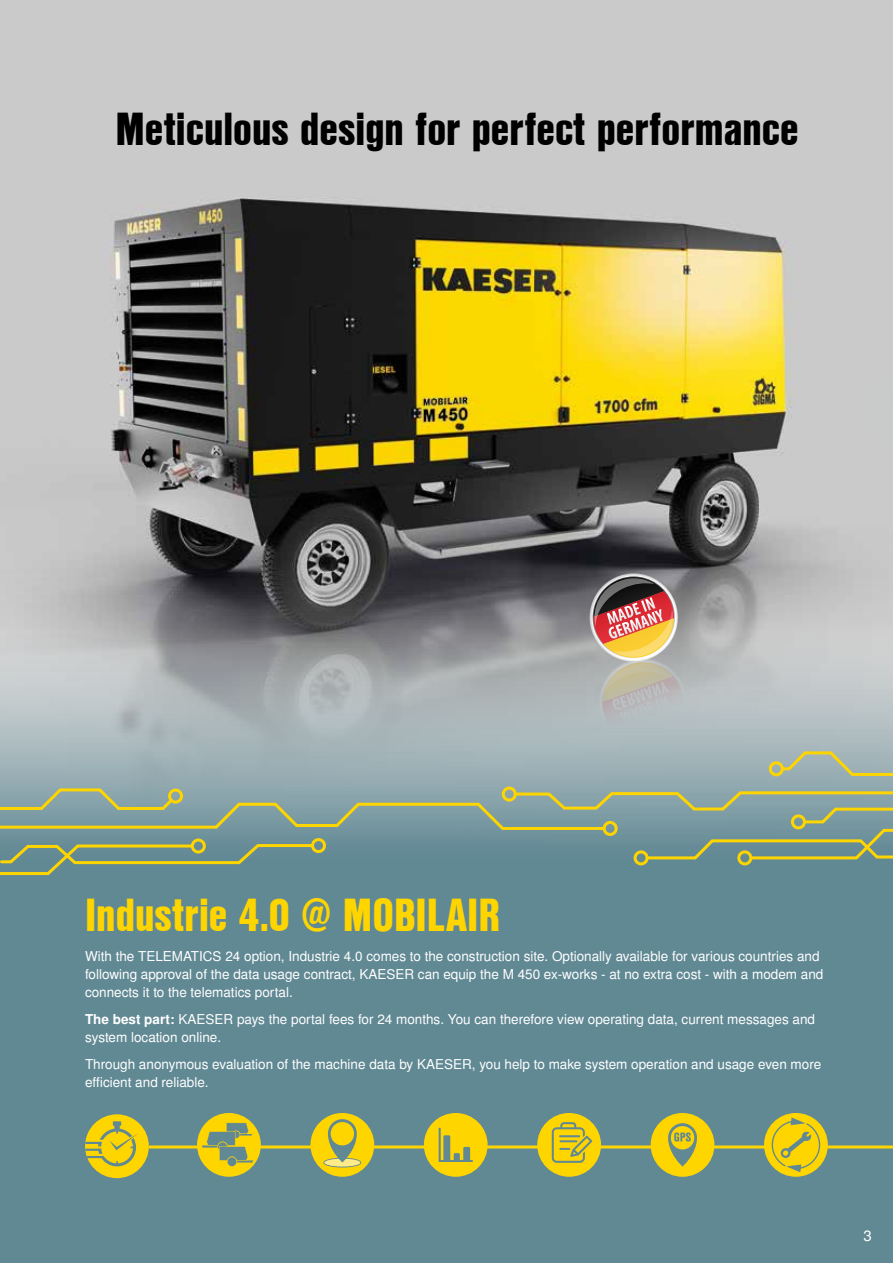
<style>
.page{position:relative;width:893px;height:1263px;background:#fff}
.page>*{position:absolute;margin:0;border:0;box-sizing:border-box;transform-origin:0 0}
.t1{font:45px "Nimbus San L Bla Con";color:#000}
.t2{font:45px "Nimbus San L Bla Con";color:#ffd500}
.t3{font:15px "Nimbus San L";color:#fff}
.t4{font:13.5px/18px "Nimbus San L";color:#fff}
.s1{font-weight:700}
</style>
<div class="page">
<div style="left:0;top:634px;width:893px;height:629px;background:#618994"></div>
<img style="left:0;top:0;width:893px;height:787px">
<svg style="left:584px;top:573px;width:108px;height:179px;background:#afa197"></svg>
<hr style="left:121px;top:1145px;width:772px;height:3px;background:#ffd500">
<div style="left:197px;top:1113px;width:64px;height:64px;background:#ffd500;border-radius:50%"></div>
<svg style="left:202px;top:1122px;width:51px;height:45px"></svg>
<div style="left:310px;top:1113px;width:64px;height:64px;background:#ffd500;border-radius:50%"></div>
<svg style="left:323px;top:1119px;width:38px;height:48px"></svg>
<div style="left:424px;top:1113px;width:64px;height:64px;background:#ffd500;border-radius:50%"></div>
<svg style="left:439px;top:1128px;width:34px;height:34px"></svg>
<div style="left:537px;top:1113px;width:64px;height:64px;background:#ffd500;border-radius:50%"></div>
<svg style="left:552px;top:1122px;width:40px;height:41px"></svg>
<div style="left:651px;top:1113px;width:63px;height:64px;background:#ffd500;border-radius:50%"></div>
<svg style="left:668px;top:1123px;width:29px;height:43px"></svg>
<div style="left:764px;top:1113px;width:64px;height:64px;background:#ffd500;border-radius:50%"></div>
<svg style="left:769px;top:1117px;width:54px;height:55px"></svg>
<div style="left:85px;top:1114px;width:64px;height:64px;background:#ffd500;border-radius:50%"></div>
<svg style="left:85px;top:1121px;width:53px;height:45px"></svg>
<div style="left:502px;top:786px;width:15px;height:15px;border:3px solid #ffd500;border-radius:50%"></div>
<svg style="left:779px;top:750px;width:114px;height:27px;background:#aab6a0"></svg>
<div style="left:769px;top:761px;width:15px;height:15px;border:3px solid #ffd500;border-radius:50%"></div>
<svg style="left:0;top:787px;width:893px;height:88px"></svg>
<div style="left:191px;top:838px;width:15px;height:15px;border:3px solid #ffd500;border-radius:50%"></div>
<h1 class="t1" style="left:115px;top:95px;width:685px">Meticulous design for perfect performance</h1>
<h1 class="t2" style="left:85px;top:881px;width:416px">Industrie 4.0 @ MOBILAIR</h1>
<p class="t4" style="left:85px;top:948px;width:740px">With the TELEMATICS 24 option, Industrie 4.0 comes to the construction site. Optionally available for various countries and following approval of the data usage contract, KAESER can equip the M 450 ex-works - at no extra cost - with a modem and connects it to the telematics portal.</p>
<p class="t4" style="left:85px;top:1011px;width:731px"><span class="s1">The best part:</span> KAESER pays the portal fees for 24 months. You can therefore view operating data, current messages and system location online.</p>
<p class="t4" style="left:85px;top:1056px;width:738px">Through anonymous evaluation of the machine data by KAESER, you help to make system operation and usage even more efficient and reliable.</p>
<p class="t3" style="left:863px;top:1226px;width:10px">3</p>
</div>
